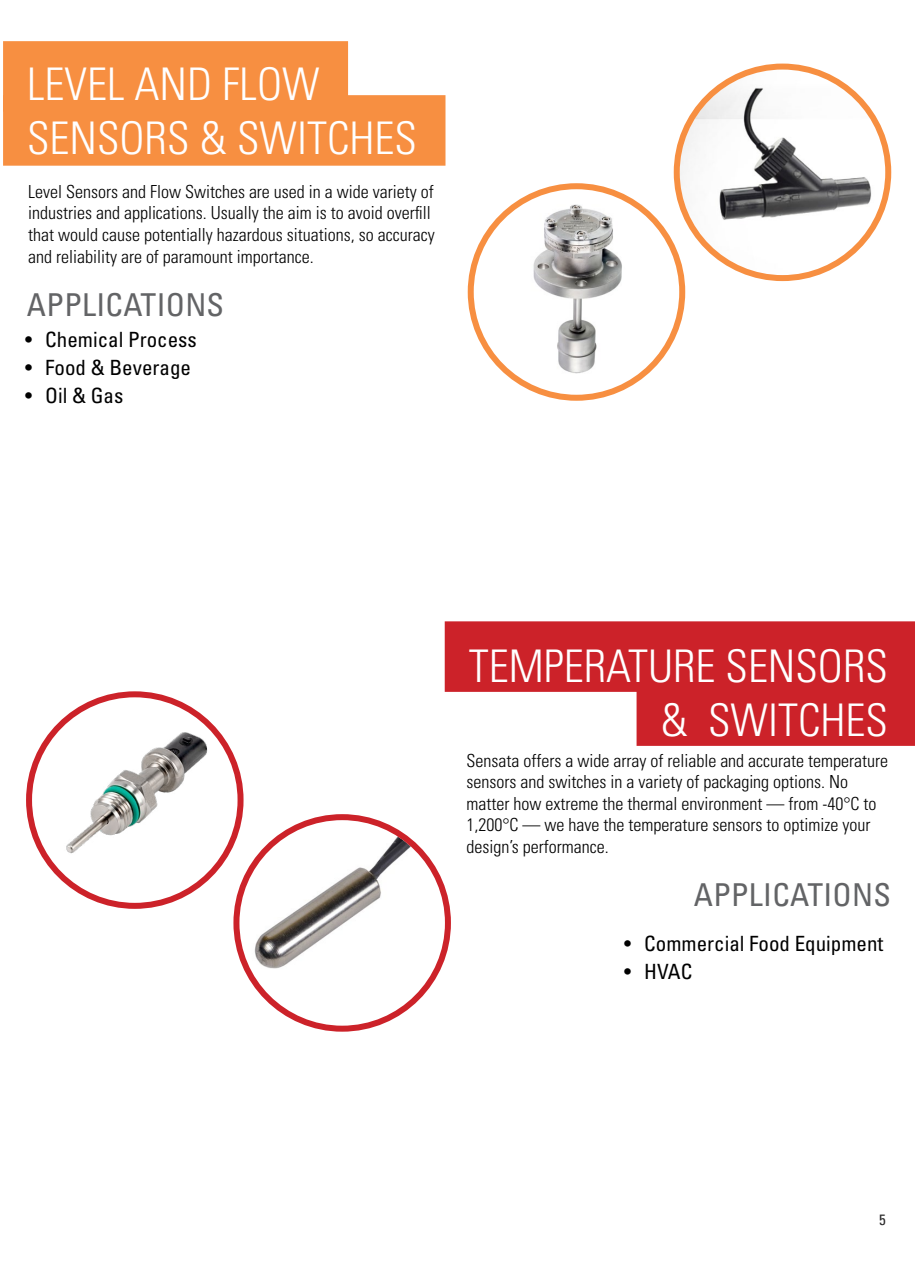
<style>
.page{position:relative;width:918px;height:1263px;background:#fff}
.page>*{position:absolute;margin:0;border:0;box-sizing:border-box;transform-origin:0 0}
.t1{font:300 condensed 45px/54px "Univers";color:#fff;text-align:right}
.t2{font:condensed 31.5px "Univers LT Std";letter-spacing:.01em;color:#636466}
.t3{font:condensed 21px "Univers LT Std";color:#000}
.t4{font:300 condensed 18px/21.6px "Univers";color:#000}
.t5{font:condensed 15px "Univers LT Std";color:#292829}
</style>
<div class="page">
<img style="left:680px;top:70px;width:205px;height:205px;border-radius:103px">
<div style="left:674px;top:64px;width:217px;height:217px;border:6px solid #f78f41;border-radius:50%"></div>
<img style="left:59px;top:726px;width:155px;height:128px">
<div style="left:26px;top:691px;width:218px;height:218px;border:6px solid #cc2229;border-radius:50%"></div>
<img style="left:240px;top:831px;width:205px;height:184px">
<div style="left:233px;top:814px;width:218px;height:218px;border:6px solid #cc2229;border-radius:50%"></div>
<img style="left:505px;top:189px;width:143px;height:206px">
<div style="left:468px;top:183px;width:217px;height:218px;border:6px solid #f78f41;border-radius:50%"></div>
<div style="left:445px;top:621px;width:470px;height:71px;background:#cc2229"></div>
<div style="left:637px;top:675px;width:278px;height:71px;background:#cc2229"></div>
<div style="left:3px;top:41px;width:345px;height:71px;background:#f78f41"></div>
<div style="left:3px;top:95px;width:443px;height:71px;background:#f78f41"></div>
<h1 class="t1" style="left:27px;top:57px;width:391px;text-align:left">LEVEL AND FLOW<br>SENSORS &amp; SWITCHES</h1>
<p class="t4" style="left:28px;top:181px;width:408px">Level Sensors and Flow Switches are used in a wide variety of industries and applications. Usually the aim is to avoid overfill that would cause potentially hazardous situations, so accuracy and reliability are of paramount importance.</p>
<h2 class="t2" style="left:27px;top:284px;width:199px">APPLICATIONS</h2>
<p class="t3" style="left:25px;top:326px;width:173px">• Chemical Process</p>
<p class="t3" style="left:25px;top:354px;width:168px">• Food &amp; Beverage</p>
<p class="t3" style="left:25px;top:383px;width:100px">• Oil &amp; Gas</p>
<h1 class="t1" style="left:469px;top:639px;width:421px">TEMPERATURE SENSORS &amp; SWITCHES</h1>
<p class="t4" style="left:466px;top:749px;width:423px">Sensata offers a wide array of reliable and accurate temperature sensors and switches in a variety of packaging options. No matter how extreme the thermal environment — from -40°C to 1,200°C — we have the temperature sensors to optimize your design’s performance.</p>
<h2 class="t2" style="left:694px;top:875px;width:199px">APPLICATIONS</h2>
<p class="t3" style="left:624px;top:930px;width:261px">• Commercial Food Equipment</p>
<p class="t3" style="left:624px;top:958px;width:70px">• HVAC</p>
<p class="t5" style="left:879px;top:1210px;width:8px">5</p>
</div>
